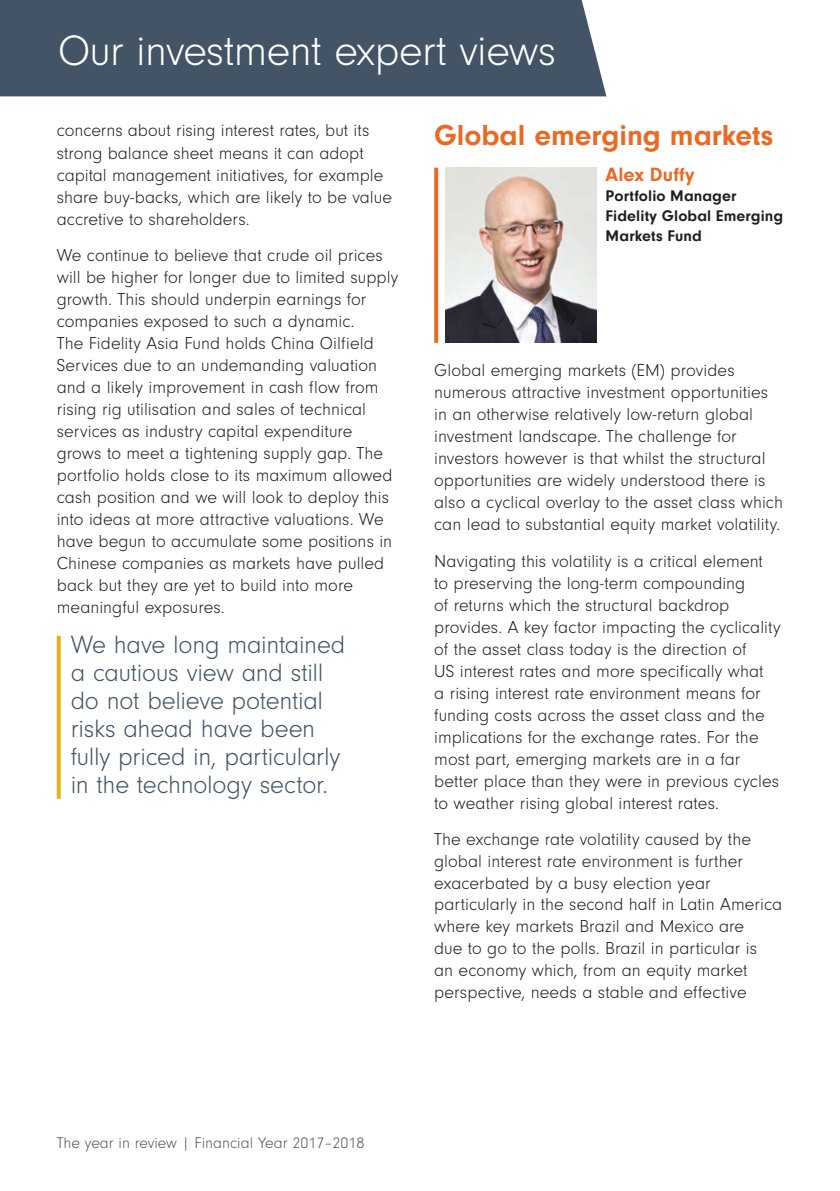
<style>
.page{position:relative;width:840px;height:1191px;background:#fff}
.page>*{position:absolute;margin:0;border:0;box-sizing:border-box;transform-origin:0 0}
.SUB-HEADING{font:300 44px "Neuzeit Gro";letter-spacing:-.01em;color:#fff}
.SUB-HEADING-2{font:700 30px "Neuzeit Gro";color:#eb6a23}
.Pullquote_Part_1{font:300 26px/28px "Neuzeit Gro";letter-spacing:-.01em;color:#425465}
.BODY_COPY{font:700 20px "Neuzeit Gro";letter-spacing:.01em;color:#eb6a23}
.BODY_COPY-2{font:300 18px/22px "Neuzeit Gro";letter-spacing:.005em;color:#231f20}
.BODY_COPY-3{font:700 16px/20px "Neuzeit Gro";letter-spacing:.01em;color:#231f20}
.t1{font:300 16px "Neuzeit Gro";color:#57585a}
</style>
<div class="page">
<svg style="left:57px;top:636px;width:4px;height:163px"></svg>
<img style="left:445px;top:168px;width:151px;height:175px">
<svg style="left:434px;top:168px;width:4px;height:175px"></svg>
<div style="left:0;top:0;width:606px;height:96px;background:#425465"></div>
<p class="SUB-HEADING" style="left:58px;top:27px;width:499px">Our investment expert views</p>
<p class="BODY_COPY-2" style="left:57px;top:120px;width:336px">concerns about rising interest rates, but its strong balance sheet means it can adopt capital management initiatives, for example share buy-backs, which are likely to be value accretive to shareholders.</p>
<p class="BODY_COPY-2" style="left:57px;top:244px;width:343px">We continue to believe that crude oil prices will be higher for longer due to limited supply growth. This should underpin earnings for companies exposed to such a dynamic.<br>The Fidelity Asia Fund holds China Oilfield Services due to an undemanding valuation and a likely improvement in cash flow from rising rig utilisation and sales of technical services as industry capital expenditure grows to meet a tightening supply gap. The portfolio holds close to its maximum allowed cash position and we will look to deploy this into ideas at more attractive valuations. We have begun to accumulate some positions in Chinese companies as markets have pulled back but they are yet to build into more meaningful exposures.</p>
<p class="Pullquote_Part_1" style="left:71px;top:631px;width:276px">We have long maintained a cautious view and still do not believe potential risks ahead have been fully priced in, particularly in the technology sector.</p>
<p class="SUB-HEADING-2" style="left:434px;top:118px;width:340px">Global emerging markets</p>
<p class="BODY_COPY" style="left:605px;top:163px;width:90px">Alex Duffy</p>
<p class="BODY_COPY-3" style="left:605px;top:186px;width:179px">Portfolio Manager<br>Fidelity Global Emerging<br>Markets Fund</p>
<p class="BODY_COPY-2" style="left:434px;top:360px;width:350px">Global emerging markets (EM) provides numerous attractive investment opportunities in an otherwise relatively low-return global investment landscape. The challenge for investors however is that whilst the structural opportunities are widely understood there is also a cyclical overlay to the asset class which can lead to substantial equity market volatility.</p>
<p class="BODY_COPY-2" style="left:434px;top:550px;width:348px">Navigating this volatility is a critical element to preserving the long-term compounding<br>of returns which the structural backdrop provides. A key factor impacting the cyclicality of the asset class today is the direction of<br>US interest rates and more specifically what<br>a rising interest rate environment means for funding costs across the asset class and the implications for the exchange rates. For the most part, emerging markets are in a far better place than they were in previous cycles to weather rising global interest rates.</p>
<p class="BODY_COPY-2" style="left:434px;top:828px;width:349px">The exchange rate volatility caused by the global interest rate environment is further exacerbated by a busy election year particularly in the second half in Latin America where key markets Brazil and Mexico are<br>due to go to the polls. Brazil in particular is<br>an economy which, from an equity market perspective, needs a stable and effective</p>
<p class="t1" style="left:57px;top:1134px;width:309px">The year in review | Financial Year 2017–2018</p>
</div>
